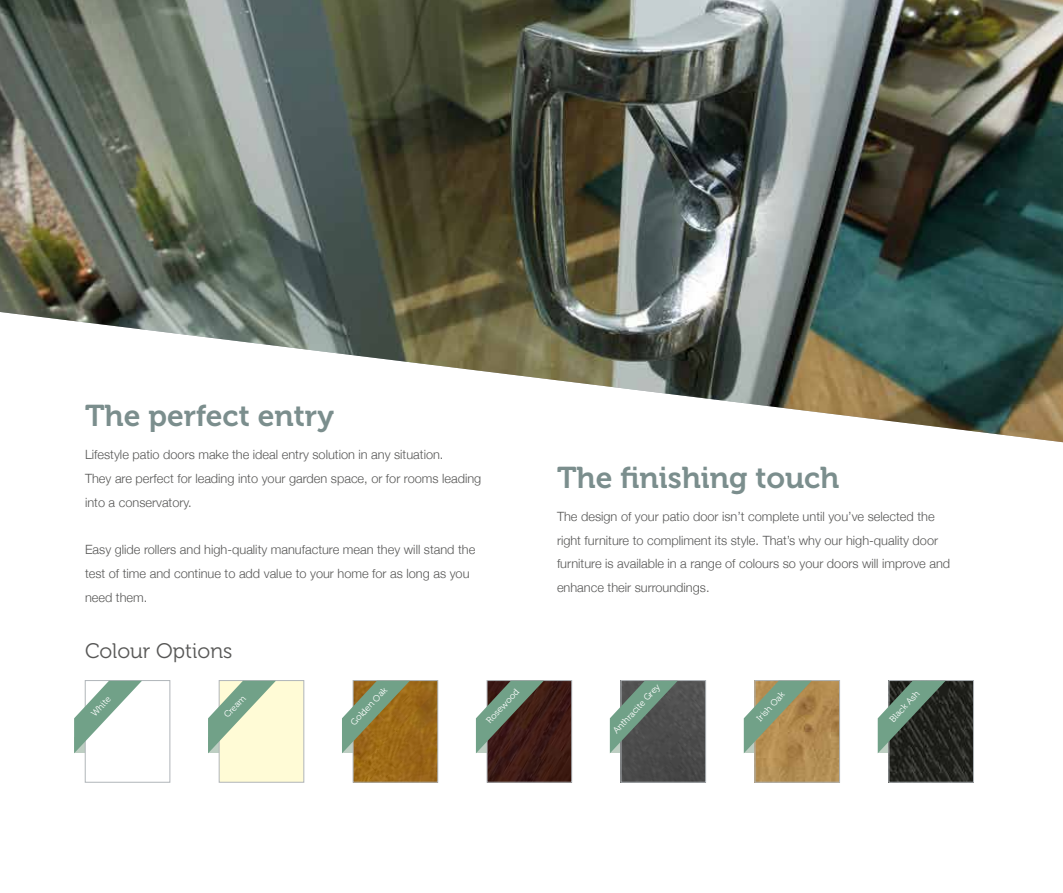
<style>
.page{position:relative;width:1063px;height:893px;background:#fff}
.page>*{position:absolute;margin:0;border:0;box-sizing:border-box;transform-origin:0 0}
.t1{font:30px "Museo 700";color:#7b8e8d}
.t2{font:21px "Museo 300";color:#575756}
.t3{font:300 12.75px/24px "Helvetica Neue";color:#575756}
.t4{font:9px "Museo 300";color:#fff}
</style>
<div class="page">
<img style="left:0;top:0;width:1063px;height:442px">
<div style="left:85px;top:680px;width:85px;height:102px;background:#fff;border:1px solid #b0b5b9"></div>
<svg style="left:74px;top:681px;width:68px;height:72px"></svg>
<div style="left:219px;top:680px;width:85px;height:102px;background:#fffbd6;border:1px solid #b0b5b9"></div>
<svg style="left:208px;top:681px;width:68px;height:72px"></svg>
<img style="left:489px;top:682px;width:81px;height:98px">
<div style="left:487px;top:680px;width:85px;height:102px;border:1px solid #b0b5b9"></div>
<svg style="left:476px;top:681px;width:68px;height:72px;background:#605e52"></svg>
<img style="left:623px;top:682px;width:81px;height:98px">
<div style="left:621px;top:680px;width:85px;height:102px;border:1px solid #b0b5b9"></div>
<svg style="left:610px;top:681px;width:68px;height:72px;background:#687970"></svg>
<img style="left:891px;top:682px;width:81px;height:98px">
<div style="left:889px;top:680px;width:85px;height:102px;border:1px solid #b0b5b9"></div>
<svg style="left:878px;top:681px;width:68px;height:72px;background:#506357"></svg>
<img style="left:355px;top:682px;width:81px;height:98px">
<div style="left:353px;top:680px;width:85px;height:102px;border:1px solid #b0b5b9"></div>
<svg style="left:342px;top:681px;width:68px;height:72px;background:#948954"></svg>
<img style="left:757px;top:682px;width:81px;height:98px">
<div style="left:755px;top:680px;width:85px;height:102px;border:1px solid #b0b5b9"></div>
<svg style="left:744px;top:681px;width:68px;height:72px;background:#9f9a70"></svg>
<h1 class="t1" style="left:85px;top:399px;width:251px">The perfect entry</h1>
<p class="t3" style="left:85px;top:441px;width:398px">Lifestyle patio doors make the ideal entry solution in any situation.<br>They are perfect for leading into your garden space, or for rooms leading into a conservatory.</p>
<p class="t3" style="left:85px;top:537px;width:392px">Easy glide rollers and high-quality manufacture mean they will stand the test of time and continue to add value to your home for as long as you need them.</p>
<h2 class="t2" style="left:85px;top:639px;width:149px">Colour Options</h2>
<h1 class="t1" style="left:557px;top:461px;width:284px">The finishing touch</h1>
<p class="t3" style="left:557px;top:503px;width:395px">The design of your patio door isn’t complete until you’ve selected the right furniture to compliment its style. That’s why our high-quality door furniture is available in a range of colours so your doors will improve and enhance their surroundings.</p>
<p class="t4" style="left:89px;top:712px;width:26px;rotate:-47deg">White</p>
<p class="t4" style="left:222px;top:713px;width:29px;rotate:-47deg">Cream</p>
<p class="t4" style="left:484px;top:719px;width:45px;rotate:-47deg">Rosewood</p>
<p class="t4" style="left:611px;top:729px;width:66px;rotate:-47deg">Anthracite Grey</p>
<p class="t4" style="left:888px;top:717px;width:41px;rotate:-47deg">Black Ash</p>
<p class="t4" style="left:349px;top:721px;width:50px;rotate:-47deg">Golden Oak</p>
<p class="t4" style="left:755px;top:716px;width:38px;rotate:-47deg">Irish Oak</p>
</div>
